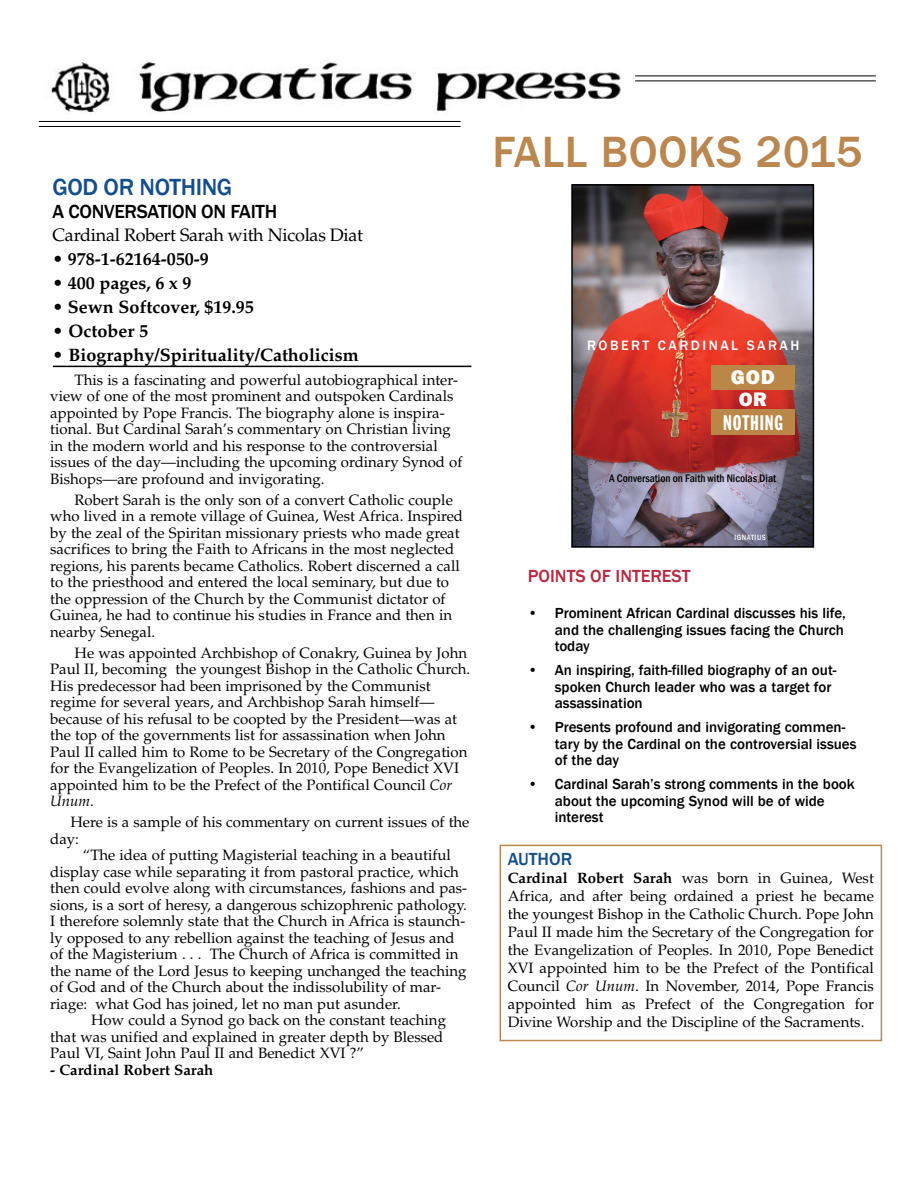
<style>
.page{position:relative;width:918px;height:1188px;background:#fff}
.page>*{position:absolute;margin:0;border:0;box-sizing:border-box;transform-origin:0 0}
.t1{font:500 45px "Franklin Gothic";letter-spacing:.015em;color:#ba8750}
.t2{font:500 24px "Franklin Gothic";letter-spacing:-.015em;color:#144e8c}
.t3{font:20.7px "Franklin Gothic Std Extra Cond";letter-spacing:.04em;color:#fff}
.t4{font:800 20.7px "Franklin Gothic";color:#fff}
.t5{font:800 20.1px "Franklin Gothic";color:#fff}
.t6{font:500 19.5px "Franklin Gothic";letter-spacing:-.015em;color:#000}
.t7{font:700 18px "Palatino";color:#000}
.t8{font:18px "Palatino";letter-spacing:-.015em;color:#000}
.t9{font:500 18px "Franklin Gothic";color:#b82841}
.t10{font:500 18px "Franklin Gothic";color:#144e8c}
.t11{font:15px/16.5px "Palatino";color:#000}
.t12{font:500 15px/16.5px "Franklin Gothic";color:#000}
.t13{font:700 15px "Palatino";color:#000}
.t14{font:500 13.95px "Franklin Gothic";letter-spacing:.18em;color:#fff}
.t15{font:500 condensed 11.25px "Franklin Gothic";color:#000}
.t16{font:500 condensed 7.8px "Franklin Gothic";letter-spacing:.07em;color:#fff}
.s1{font-style:italic}
.s2{font-weight:700}
</style>
<div class="page">
<img style="left:51px;top:61px;width:608px;height:54px">
<hr style="left:39px;top:121px;width:422px;height:1px;background:#000">
<hr style="left:39px;top:126px;width:422px;height:1px;background:#000">
<svg style="left:635px;top:76px;width:241px;height:4px"></svg>
<hr style="left:635px;top:75px;width:241px;height:1px;background:#000">
<hr style="left:635px;top:80px;width:241px;height:1px;background:#000">
<hr style="left:53px;top:366px;width:418px;height:1px;background:#000">
<img style="left:574px;top:187px;width:237px;height:358px">
<div style="left:711px;top:365px;width:84px;height:24px;background:#ba8748"></div>
<div style="left:711px;top:409px;width:84px;height:26px;background:#ba8748"></div>
<div style="left:571px;top:184px;width:243px;height:364px;border:2px solid #000"></div>
<div style="left:500px;top:845px;width:382px;height:196px;border:2px solid #ba8750"></div>
<h2 class="t2" style="left:52px;top:172px;width:181px">GOD OR NOTHING</h2>
<h3 class="t6" style="left:52px;top:200px;width:197px">A Conversati on on Faith</h3>
<p class="t8" style="left:52px;top:224px;width:312px">Cardinal Robert Sarah with Nicolas Diat</p>
<p class="t7" style="left:52px;top:248px;width:158px">• 978-1-62164-050-9</p>
<p class="t7" style="left:52px;top:272px;width:140px">• 400 pages, 6 x 9</p>
<p class="t7" style="left:52px;top:296px;width:203px">• Sewn Softcover, $19.95</p>
<p class="t7" style="left:52px;top:320px;width:97px">• October 5</p>
<p class="t7" style="left:52px;top:344px;width:308px">• Biography/Spirituality/Catholicism</p>
<p class="t11" style="left:50px;top:372px;width:414px;text-indent:24px">This is a fascinating and powerful autobiographical inter&shy;view of one of the most prominent and outspoken Cardinals appointed by Pope Francis. The biography alone is inspira&shy;tional. But Cardinal Sarah’s commentary on Christian living in the modern world and his response to the controversial issues of the day—including the upcoming ordinary Synod of Bishops—are profound and invigorating.</p>
<p class="t11" style="left:50px;top:492px;width:414px;text-indent:24px">Robert Sarah is the only son of a convert Catholic couple who lived in a remote village of Guinea, West Africa. Inspired by the zeal of the Spiritan missionary priests who made great sacrifices to bring the Faith to Africans in the most neglected regions, his parents became Catholics. Robert discerned a call to the priesthood and entered the local seminary, but due to the oppression of the Church by the Communist dictator of Guinea, he had to continue his studies in France and then in nearby Senegal.</p>
<p class="t11" style="left:50px;top:645px;width:421px;text-indent:24px">He was appointed Archbishop of Conakry, Guinea by John Paul II, becoming the youngest Bishop in the Catholic Church.<br>His predecessor had been imprisoned by the Communist regime for several years, and Archbishop Sarah himself— because of his refusal to be coopted by the President—was at the top of the governments list for assassination when John Paul II called him to Rome to be Secretary of the Congregation for the Evangelization of Peoples. In 2010, Pope Benedict XVI appointed him to be the Prefect of the Pontifical Council <span class="s1">Cor Unum</span>.</p>
<p class="t11" style="left:50px;top:814px;width:421px;text-indent:20px">Here is a sample of his commentary on current issues of the day:</p>
<p class="t11" style="left:50px;top:847px;width:419px;text-indent:33px">“The idea of putting Magisterial teaching in a beautiful display case while separating it from pastoral practice, which then could evolve along with circumstances, fashions and pas&shy;sions, is a sort of heresy, a dangerous schizophrenic pathology.<br>I therefore solemnly state that the Church in Africa is staunch&shy;ly opposed to any rebellion against the teaching of Jesus and of the Magisterium . . . The Church of Africa is committed in the name of the Lord Jesus to keeping unchanged the teaching of God and of the Church about the indissolubility of mar&shy;riage: what God has joined, let no man put asunder.</p>
<p class="t11" style="left:50px;top:1012px;width:397px;text-indent:41px">How could a Synod go back on the constant teaching that was unified and explained in greater depth by Blessed<br>Paul VI, Saint John Paul II and Benedict XVI ?”</p>
<p class="t13" style="left:50px;top:1061px;width:165px">- Cardinal Robert Sarah</p>
<h1 class="t1" style="left:493px;top:125px;width:371px">FALL Books 2015</h1>
<p class="t14" style="left:587px;top:337px;width:214px">ROBERT CARDINAL SARAH</p>
<h3 class="t4" style="left:731px;top:364px;width:46px">GOD</h3>
<h3 class="t5" style="left:739px;top:387px;width:30px">OR</h3>
<h3 class="t3" style="left:723px;top:412px;width:61px">NOTHING</h3>
<p class="t15" style="left:609px;top:471px;width:168px">A Conversation on Faith with Nicolas Diat</p>
<p class="t16" style="left:735px;top:532px;width:33px">IGNATIUS</p>
<p class="t9" style="left:528px;top:565px;width:164px">POINTS OF INTEREST</p>
<p class="t12" style="left:555px;top:605px;width:293px;text-indent:-27px">• Prominent African Cardinal discusses his life, and the challenging issues facing the Church today</p>
<p class="t12" style="left:555px;top:662px;width:283px;text-indent:-27px">• An inspiring, faith-filled biography of an out&shy;spoken Church leader who was a target for assassination</p>
<p class="t12" style="left:555px;top:719px;width:303px;text-indent:-27px">• Presents profound and invigorating commen&shy;tary by the Cardinal on the controversial issues of the day</p>
<p class="t12" style="left:555px;top:776px;width:302px;text-indent:-27px">• Cardinal Sarah’s strong comments in the book about the upcoming Synod will be of wide interest</p>
<p class="t10" style="left:508px;top:848px;width:66px">AUTHOR</p>
<p class="t11" style="left:508px;top:870px;width:368px;line-height:18px;text-align:justify"><span class="s2">Cardinal Robert Sarah</span> was born in Guinea, West Africa, and after being ordained a priest he became the youngest Bishop in the Catholic Church. Pope John Paul II made him the Secretary of the Congregation for the Evangelization of Peoples. In 2010, Pope Benedict XVI appointed him to be the Prefect of the Pontifical Council <span class="s1">Cor Unum</span>. In November, 2014, Pope Francis appointed him as Prefect of the Congregation for Divine Worship and the Discipline of the Sacraments.</p>
</div>
